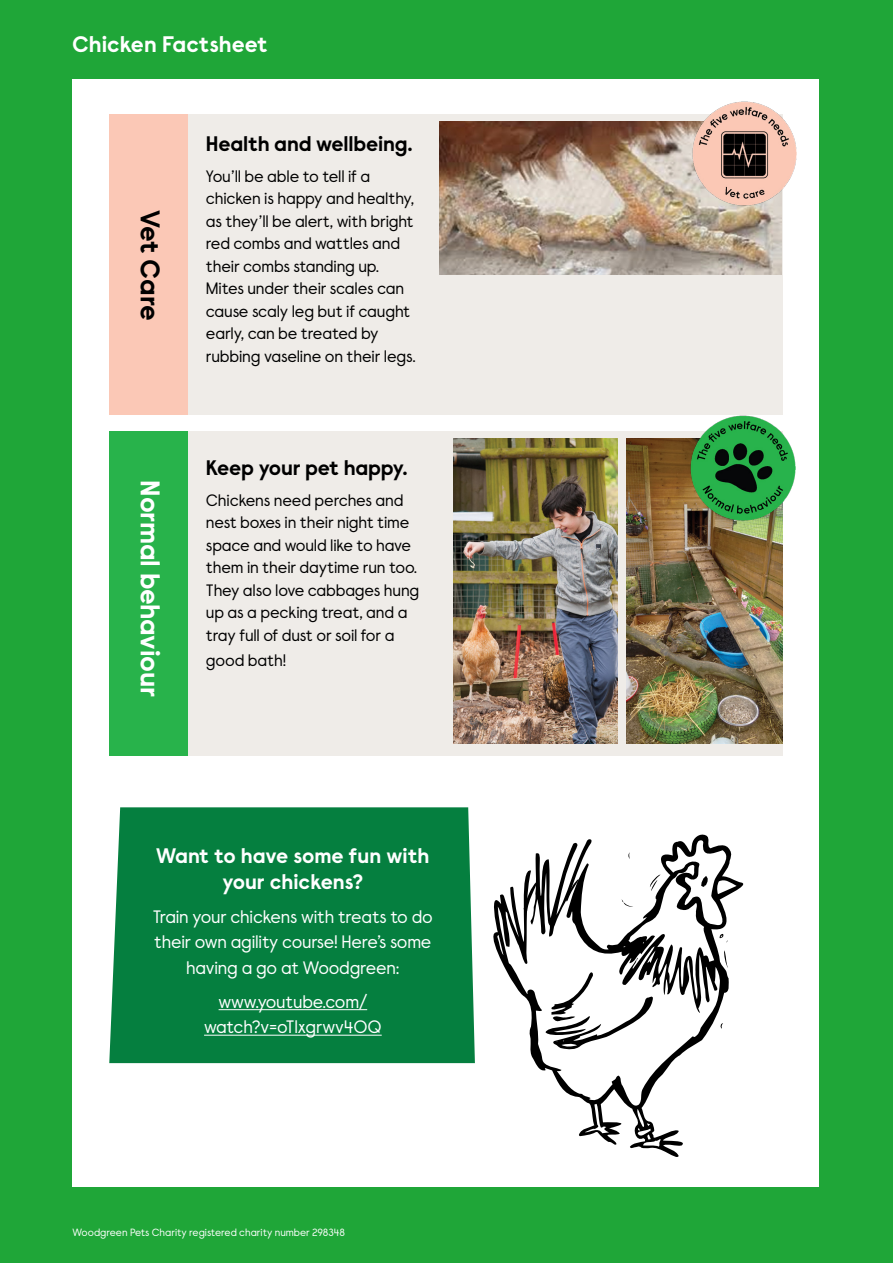
<style>
.page{position:relative;width:893px;height:1263px;background:#1fa638}
.page>*{position:absolute;margin:0;border:0;box-sizing:border-box;transform-origin:0 0}
.t1{font:700 27px "Woodgreen Raisonne";letter-spacing:-.01em;color:#fff}
.t2{font:700 27px "Woodgreen Raisonne";letter-spacing:-.02em;color:#000}
.t3{font:700 22.5px "Woodgreen Raisonne";color:#fff}
.t4{font:700 21px "Woodgreen Raisonne";letter-spacing:-.01em;color:#000}
.t5{font:700 21px/25.5px "Woodgreen Raisonne";color:#fff;text-align:center}
.t6{font:18px/25.5px "Woodgreen Raisonne";letter-spacing:-.01em;color:#fff;text-align:center}
.t7{font:16.5px/22.5px "Woodgreen Raisonne";letter-spacing:-.01em;color:#000}
.t8{font:10.5px "Woodgreen Raisonne";color:#fff}
</style>
<div class="page">
<div style="left:72px;top:79px;width:746px;height:1107px;background:#fff"></div>
<div style="left:109px;top:114px;width:673px;height:300px;background:#efece8"></div>
<div style="left:109px;top:114px;width:79px;height:300px;background:#fbc8b6"></div>
<div style="left:109px;top:431px;width:673px;height:325px;background:#efece8"></div>
<div style="left:109px;top:431px;width:79px;height:325px;background:#28b34b"></div>
<div style="left:109px;top:807px;width:366px;height:256px;background:#057f3f"></div>
<hr style="left:219px;top:1009px;width:148px;height:1px;background:#fff">
<hr style="left:204px;top:1035px;width:178px;height:1px;background:#fff">
<img style="left:439px;top:122px;width:342px;height:153px">
<img style="left:626px;top:438px;width:156px;height:305px">
<img style="left:454px;top:438px;width:164px;height:306px">
<img style="left:691px;top:416px;width:104px;height:104px">
<img style="left:692px;top:101px;width:105px;height:105px">
<svg style="left:493px;top:834px;width:251px;height:323px"></svg>
<svg style="left:545px;top:972px;width:108px;height:78px"></svg>
<svg style="left:723px;top:950px;width:5px;height:18px"></svg>
<svg style="left:649px;top:874px;width:11px;height:17px"></svg>
<svg style="left:720px;top:1023px;width:3px;height:5px"></svg>
<svg style="left:628px;top:852px;width:2px;height:7px"></svg>
<svg style="left:622px;top:899px;width:11px;height:8px"></svg>
<svg style="left:719px;top:934px;width:9px;height:8px"></svg>
<svg style="left:524px;top:838px;width:68px;height:99px"></svg>
<svg style="left:700px;top:873px;width:8px;height:16px"></svg>
<h2 class="t3" style="left:72px;top:29px;width:197px">Chicken Factsheet</h2>
<h1 class="t2" style="left:168px;top:210px;width:112px;rotate:90deg">Vet Care</h1>
<h1 class="t1" style="left:168px;top:480px;width:218px;rotate:90deg">Normal behaviour</h1>
<p class="t4" style="left:206px;top:129px;width:208px">Health and wellbeing.</p>
<p class="t7" style="left:206px;top:165px;width:212px">You’ll be able to tell if a chicken is happy and healthy, as they’ll be alert, with bright red combs and wattles and their combs standing up.<br>Mites under their scales can cause scaly leg but if caught early, can be treated by rubbing vaseline on their legs.</p>
<p class="t4" style="left:206px;top:453px;width:203px">Keep your pet happy.</p>
<p class="t7" style="left:206px;top:489px;width:215px">Chickens need perches and nest boxes in their night time space and would like to have them in their daytime run too.<br>They also love cabbages hung up as a pecking treat, and a tray full of dust or soil for a</p>
<p class="t7" style="left:206px;top:649px;width:82px">good bath!</p>
<p class="t5" style="left:156px;top:843px;width:275px">Want to have some fun with your chickens?</p>
<p class="t6" style="left:153px;top:903px;width:281px">Train your chickens with treats to do their own agility course! Here’s some having a go at Woodgreen:</p>
<p class="t6" style="left:204px;top:989px;width:179px">www.youtube.com/ watch?v=oTlxgrwv4OQ</p>
<p class="t8" style="left:73px;top:1226px;width:274px">Woodgreen Pets Charity registered charity number 298348</p>
</div>
